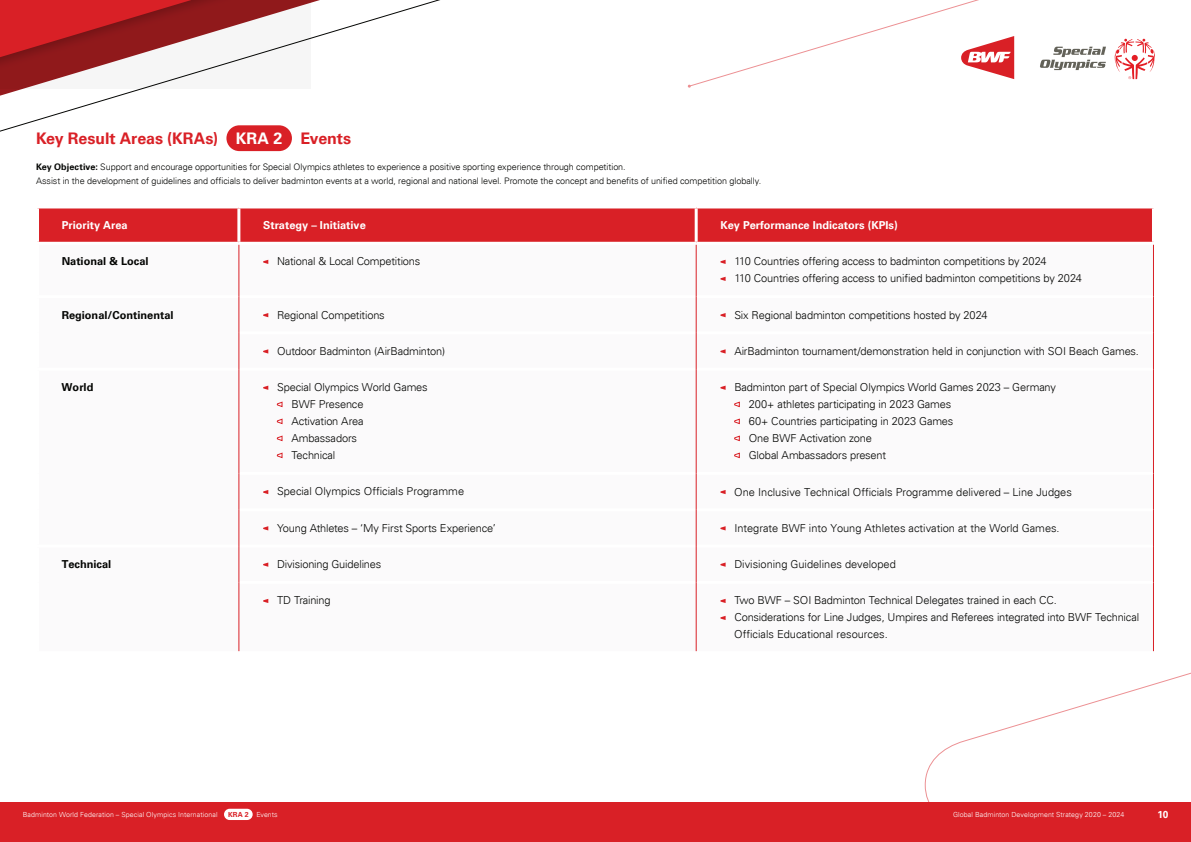
<style>
.page{position:relative;width:1191px;height:842px;background:#fff}
.page>*{position:absolute;margin:0;border:0;box-sizing:border-box;transform-origin:0 0}
.t1{font:700 16px "Univers";letter-spacing:-.005em;color:#d92026}
.t2{font:300 11px/17px "Univers";letter-spacing:-.015em;color:#040503}
.t3{font:700 11px "Univers";color:#fff}
.t4{font:700 11px "Univers";color:#040503}
.t5{font:700 10px "Univers";color:#fff}
.t6{font:300 9px "Univers";letter-spacing:-.005em;color:#040503}
.t7{font:300 7px "Univers";letter-spacing:.015em;color:#fff}
.s1{color:#fff}
.s2{font-weight:700}
.s3{font-weight:700;color:#d92026}
</style>
<div class="page">
<svg style="left:925px;top:672px;width:266px;height:130px"></svg>
<svg style="left:0;top:0;width:440px;height:152px"></svg>
<div style="left:39px;top:208px;width:1113px;height:34px;background:#d92026"></div>
<hr style="left:237px;top:208px;width:3px;height:34px;background:#fff">
<hr style="left:694px;top:208px;width:3px;height:34px;background:#fff">
<hr style="left:239px;top:245px;width:1px;height:52px;background:#d92026">
<hr style="left:696px;top:245px;width:1px;height:52px;background:#d92026">
<hr style="left:1153px;top:245px;width:1px;height:52px;background:#d92026">
<hr style="left:239px;top:297px;width:1px;height:36px;background:#d92026">
<hr style="left:696px;top:297px;width:1px;height:36px;background:#d92026">
<hr style="left:1153px;top:297px;width:1px;height:36px;background:#d92026">
<hr style="left:239px;top:333px;width:1px;height:36px;background:#d92026">
<hr style="left:696px;top:333px;width:1px;height:36px;background:#d92026">
<hr style="left:1153px;top:333px;width:1px;height:36px;background:#d92026">
<hr style="left:239px;top:369px;width:1px;height:104px;background:#d92026">
<hr style="left:696px;top:369px;width:1px;height:104px;background:#d92026">
<hr style="left:1153px;top:369px;width:1px;height:104px;background:#d92026">
<hr style="left:239px;top:473px;width:1px;height:37px;background:#d92026">
<hr style="left:696px;top:473px;width:1px;height:37px;background:#d92026">
<hr style="left:1153px;top:473px;width:1px;height:37px;background:#d92026">
<hr style="left:239px;top:510px;width:1px;height:36px;background:#d92026">
<hr style="left:696px;top:510px;width:1px;height:36px;background:#d92026">
<hr style="left:1153px;top:510px;width:1px;height:36px;background:#d92026">
<hr style="left:239px;top:546px;width:1px;height:36px;background:#d92026">
<hr style="left:696px;top:546px;width:1px;height:36px;background:#d92026">
<hr style="left:1153px;top:546px;width:1px;height:36px;background:#d92026">
<hr style="left:239px;top:582px;width:1px;height:69px;background:#d92026">
<hr style="left:696px;top:582px;width:1px;height:69px;background:#d92026">
<hr style="left:1153px;top:582px;width:1px;height:69px;background:#d92026">
<svg style="left:263px;top:260px;width:5px;height:4px"></svg>
<svg style="left:720px;top:260px;width:5px;height:4px"></svg>
<svg style="left:720px;top:277px;width:5px;height:4px"></svg>
<svg style="left:263px;top:313px;width:5px;height:4px"></svg>
<svg style="left:720px;top:313px;width:5px;height:4px"></svg>
<svg style="left:263px;top:349px;width:5px;height:5px"></svg>
<svg style="left:720px;top:349px;width:5px;height:5px"></svg>
<svg style="left:263px;top:386px;width:5px;height:4px"></svg>
<svg style="left:277px;top:402px;width:6px;height:5px"></svg>
<svg style="left:277px;top:419px;width:6px;height:5px"></svg>
<svg style="left:277px;top:436px;width:6px;height:5px"></svg>
<svg style="left:277px;top:453px;width:6px;height:5px"></svg>
<svg style="left:720px;top:386px;width:5px;height:4px"></svg>
<svg style="left:734px;top:402px;width:6px;height:5px"></svg>
<svg style="left:734px;top:419px;width:6px;height:5px"></svg>
<svg style="left:734px;top:436px;width:6px;height:5px"></svg>
<svg style="left:734px;top:453px;width:6px;height:5px"></svg>
<svg style="left:263px;top:490px;width:5px;height:4px"></svg>
<svg style="left:720px;top:490px;width:5px;height:4px"></svg>
<svg style="left:263px;top:526px;width:5px;height:4px"></svg>
<svg style="left:720px;top:526px;width:5px;height:4px"></svg>
<svg style="left:263px;top:562px;width:5px;height:5px"></svg>
<svg style="left:720px;top:562px;width:5px;height:5px"></svg>
<svg style="left:263px;top:599px;width:5px;height:4px"></svg>
<svg style="left:720px;top:599px;width:5px;height:4px"></svg>
<svg style="left:720px;top:616px;width:5px;height:4px"></svg>
<div style="left:226px;top:125px;width:66px;height:26px;background:#d92026;border-radius:13px"></div>
<div style="left:0;top:802px;width:1191px;height:40px;background:#d92026"></div>
<div style="left:224px;top:809px;width:29px;height:11px;background:#fff;border-radius:6px"></div>
<svg style="left:687px;top:0;width:468px;height:88px"></svg>
<h1 class="t1" style="left:36px;top:129px;width:317px">Key Result Areas (KRAs) <span class="s1">KRA 2</span> Events</h1>
<p class="t6" style="left:36px;top:162px;width:591px"><span class="s2">Key Objective:</span> Support and encourage opportunities for Special Olympics athletes to experience a positive sporting experience through competition.</p>
<p class="t6" style="left:36px;top:176px;width:726px">Assist in the development of guidelines and officials to deliver badminton events at a world, regional and national level. Promote the concept and benefits of unified competition globally.</p>
<p class="t3" style="left:62px;top:219px;width:68px">Priority Area</p>
<p class="t3" style="left:263px;top:219px;width:104px">Strategy – Initiative</p>
<p class="t3" style="left:720px;top:219px;width:179px">Key Performance Indicators (KPIs)</p>
<p class="t4" style="left:62px;top:255px;width:88px">National &amp; Local</p>
<p class="t2" style="left:277px;top:253px;width:145px">National &amp; Local Competitions</p>
<p class="t2" style="left:734px;top:253px;width:314px">110 Countries offering access to badminton competitions by 2024</p>
<p class="t2" style="left:734px;top:270px;width:349px">110 Countries offering access to unified badminton competitions by 2024</p>
<p class="t4" style="left:62px;top:308px;width:113px">Regional/Continental</p>
<p class="t2" style="left:277px;top:306px;width:109px">Regional Competitions</p>
<p class="t2" style="left:734px;top:306px;width:255px">Six Regional badminton competitions hosted by 2024</p>
<p class="t2" style="left:277px;top:343px;width:169px">Outdoor Badminton (AirBadminton)</p>
<p class="t2" style="left:734px;top:343px;width:406px">AirBadminton tournament/demonstration held in conjunction with SOI Beach Games.</p>
<p class="t4" style="left:62px;top:381px;width:33px">World</p>
<p class="t2" style="left:291px;top:379px;width:138px;text-indent:-14px">Special Olympics World Games<br>BWF Presence<br>Activation Area<br>Ambassadors<br>Technical</p>
<p class="t2" style="left:748px;top:379px;width:309px;text-indent:-14px">Badminton part of Special Olympics World Games 2023 – Germany 200+ athletes participating in 2023 Games<br>60+ Countries participating in 2023 Games<br>One BWF Activation zone<br>Global Ambassadors present</p>
<p class="t2" style="left:277px;top:483px;width:189px">Special Olympics Officials Programme</p>
<p class="t2" style="left:734px;top:483px;width:339px">One Inclusive Technical Officials Programme delivered – Line Judges</p>
<p class="t2" style="left:277px;top:519px;width:220px">Young Athletes – ‘My First Sports Experience’</p>
<p class="t2" style="left:734px;top:519px;width:327px">Integrate BWF into Young Athletes activation at the World Games.</p>
<p class="t4" style="left:62px;top:558px;width:51px">Technical</p>
<p class="t2" style="left:277px;top:556px;width:106px">Divisioning Guidelines</p>
<p class="t2" style="left:734px;top:556px;width:163px">Divisioning Guidelines developed</p>
<p class="t2" style="left:277px;top:592px;width:55px">TD Training</p>
<p class="t2" style="left:734px;top:592px;width:406px">Two BWF – SOI Badminton Technical Delegates trained in each CC.<br>Considerations for Line Judges, Umpires and Referees integrated into BWF Technical<br>Officials Educational resources.</p>
<p class="t7" style="left:23px;top:810px;width:196px">Badminton World Federation – Special Olympics International</p>
<p class="t7" style="left:228px;top:810px;width:51px"><span class="s3">KRA 2</span> Events</p>
<p class="t7" style="left:953px;top:810px;width:173px">Global Badminton Development Strategy 2020 – 2024</p>
<p class="t5" style="left:1157px;top:808px;width:12px">10</p>
</div>
